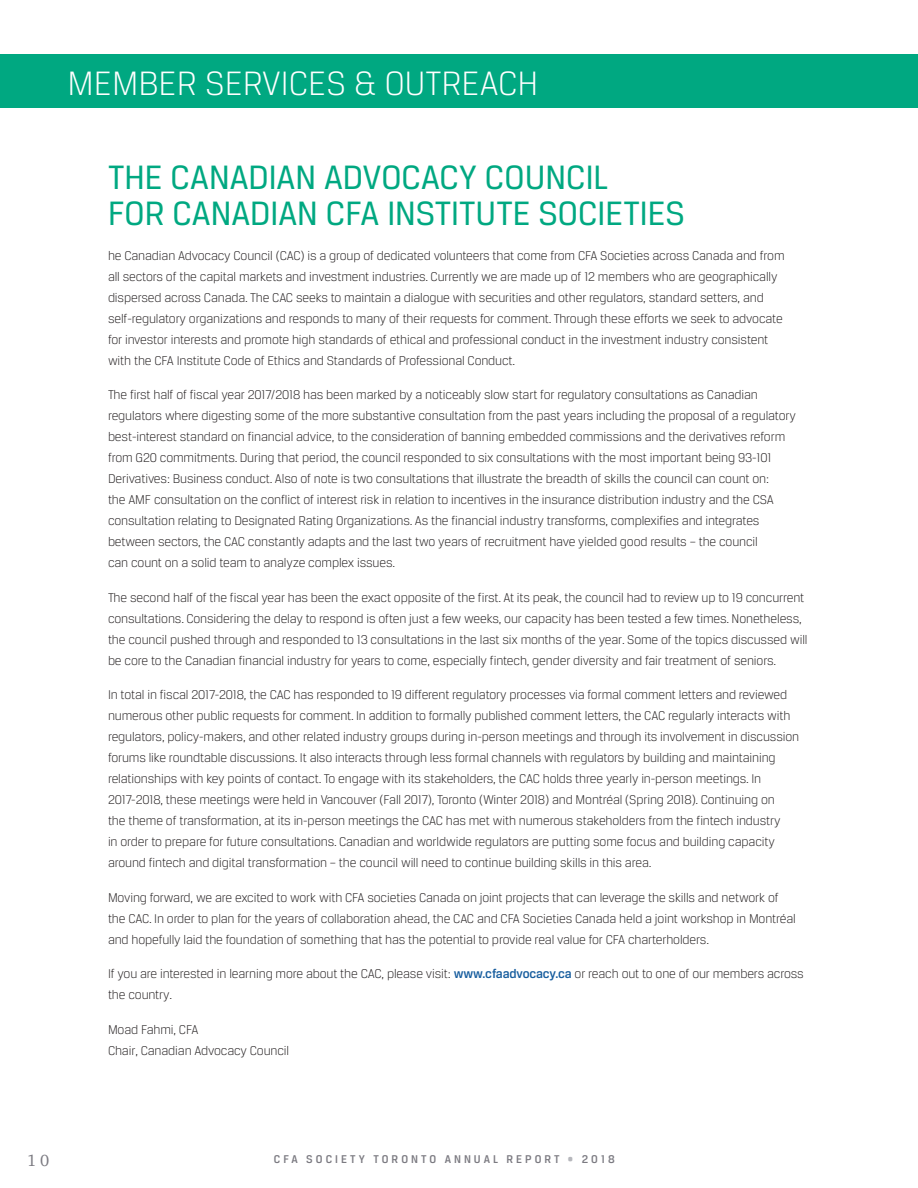
<style>
.page{position:relative;width:918px;height:1188px;background:#fff}
.page>*{position:absolute;margin:0;border:0;box-sizing:border-box;transform-origin:0 0}
.t1{font:36px/36px "Breuer Text";color:#00a881}
.t2{font:300 36px "Breuer Text";color:#fff}
.t3{font:16.5px "Charter BT";color:#7b7a81}
.t4{font:300 13.5px/21px "Breuer Text";letter-spacing:-.01em;color:#231f20}
.t5{font:500 12px "Breuer Text";letter-spacing:.25em;color:#7b7a81}
.s1{font-weight:500;color:#175d9e}
.s2{color:#b6b7bc}
</style>
<div class="page">
<div style="left:0;top:54px;width:918px;height:54px;background:#00a881"></div>
<hr style="left:917px;top:54px;width:1px;height:54px;background:#5679bd">
<p class="t2" style="left:68px;top:64px;width:472px">MEMBER SERVICES &amp; OUTREACH</p>
<p class="t1" style="left:108px;top:159px;width:578px">THE CANADIAN ADVOCACY COUNCIL<br>FOR CANADIAN CFA INSTITUTE SOCIETIES</p>
<p class="t4" style="left:108px;top:245px;width:678px">he Canadian Advocacy Council (CAC) is a group of dedicated volunteers that come from CFA Societies across Canada and from all sectors of the capital markets and investment industries. Currently we are made up of 12 members who are geographically dispersed across Canada. The CAC seeks to maintain a dialogue with securities and other regulators, standard setters, and self-regulatory organizations and responds to many of their requests for comment. Through these efforts we seek to advocate for investor interests and promote high standards of ethical and professional conduct in the investment industry consistent with the CFA Institute Code of Ethics and Standards of Professional Conduct.</p>
<p class="t4" style="left:108px;top:384px;width:689px">The first half of fiscal year 2017/2018 has been marked by a noticeably slow start for regulatory consultations as Canadian regulators where digesting some of the more substantive consultation from the past years including the proposal of a regulatory best-interest standard on financial advice, to the consideration of banning embedded commissions and the derivatives reform from G20 commitments. During that period, the council responded to six consultations with the most important being 93-101<br>Derivatives: Business conduct. Also of note is two consultations that illustrate the breadth of skills the council can count on:<br>the AMF consultation on the conflict of interest risk in relation to incentives in the insurance distribution industry and the CSA consultation relating to Designated Rating Organizations. As the financial industry transforms, complexifies and integrates between sectors, the CAC constantly adapts and the last two years of recruitment have yielded good results – the council<br>can count on a solid team to analyze complex issues.</p>
<p class="t4" style="left:108px;top:587px;width:701px">The second half of the fiscal year has been the exact opposite of the first. At its peak, the council had to review up to 19 concurrent consultations. Considering the delay to respond is often just a few weeks, our capacity has been tested a few times. Nonetheless, the council pushed through and responded to 13 consultations in the last six months of the year. Some of the topics discussed will be core to the Canadian financial industry for years to come, especially fintech, gender diversity and fair treatment of seniors.</p>
<p class="t4" style="left:108px;top:684px;width:693px">In total in fiscal 2017-2018, the CAC has responded to 19 different regulatory processes via formal comment letters and reviewed numerous other public requests for comment. In addition to formally published comment letters, the CAC regularly interacts with regulators, policy-makers, and other related industry groups during in-person meetings and through its involvement in discussion forums like roundtable discussions. It also interacts through less formal channels with regulators by building and maintaining relationships with key points of contact. To engage with its stakeholders, the CAC holds three yearly in-person meetings. In 2017-2018, these meetings were held in Vancouver (Fall 2017), Toronto (Winter 2018) and Montréal (Spring 2018). Continuing on<br>the theme of transformation, at its in-person meetings the CAC has met with numerous stakeholders from the fintech industry<br>in order to prepare for future consultations. Canadian and worldwide regulators are putting some focus and building capacity around fintech and digital transformation – the council will need to continue building skills in this area.</p>
<p class="t4" style="left:108px;top:887px;width:689px">Moving forward, we are excited to work with CFA societies Canada on joint projects that can leverage the skills and network of the CAC. In order to plan for the years of collaboration ahead, the CAC and CFA Societies Canada held a joint workshop in Montréal and hopefully laid the foundation of something that has the potential to provide real value for CFA charterholders.</p>
<p class="t4" style="left:108px;top:963px;width:697px">If you are interested in learning more about the CAC, please visit: <span class="s1">www.cfaadvocacy.ca</span> or reach out to one of our members across the country.</p>
<p class="t4" style="left:108px;top:1019px;width:183px">Moad Fahmi, CFA<br>Chair, Canadian Advocacy Council</p>
<p class="t3" style="left:27px;top:1151px;width:24px">1 0</p>
<p class="t5" style="left:274px;top:1153px;width:342px">CFA SOCIETY TORONTO ANNUAL REPORT <span class="s2">•</span> 2018</p>
</div>
